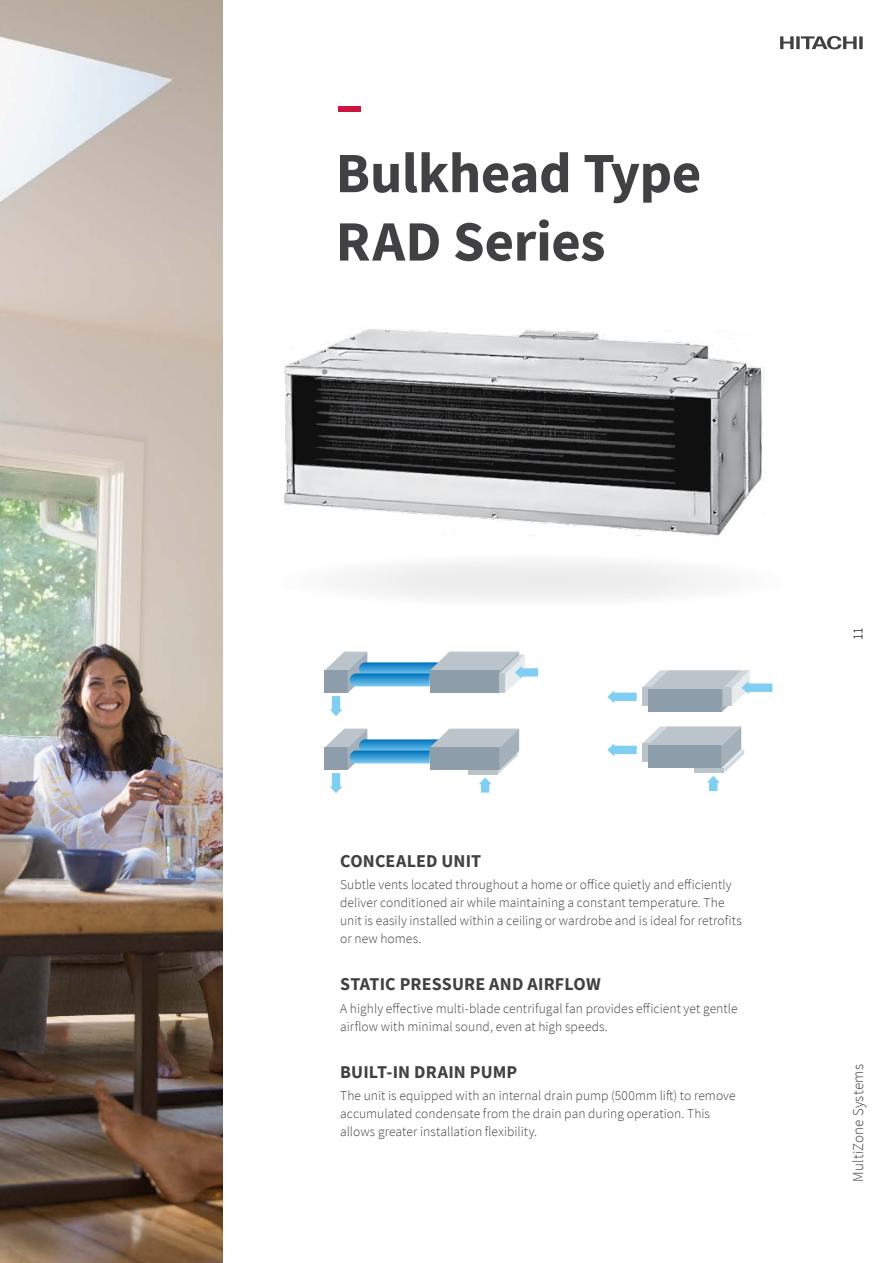
<style>
.page{position:relative;width:893px;height:1263px;background:#fff}
.page>*{position:absolute;margin:0;border:0;box-sizing:border-box;transform-origin:0 0}
.t1{font:700 57px/68.4px "Source Sans Pro";letter-spacing:-.005em;color:#414042}
.t2{font:700 57px "Source Sans Pro";color:#cd163f}
.t3{font:700 18px "Source Sans Pro";letter-spacing:.01em;color:#414042}
.t4{font:300 15px "Source Sans Pro";letter-spacing:.01em;color:#414042}
.t5{font:13.65px "Omnes";color:#000}
.t6{font:300 13.5px/18px "Source Sans Pro";letter-spacing:.005em;color:#414042}
.t7{font:300 13.5px "Source Sans Pro";color:#000}
</style>
<div class="page">
<div style="left:269px;top:555px;width:525px;height:52px;background:#f3f3f3;border-radius:50%"></div>
<img style="left:0;top:0;width:223px;height:1263px">
<svg style="left:324px;top:652px;width:214px;height:64px"></svg>
<svg style="left:324px;top:729px;width:195px;height:64px"></svg>
<svg style="left:607px;top:670px;width:165px;height:42px"></svg>
<svg style="left:607px;top:726px;width:137px;height:65px"></svg>
<img style="left:284px;top:329px;width:481px;height:234px">
<svg style="left:780px;top:36px;width:83px;height:13px"></svg>
<h1 class="t2" style="left:336px;top:66px;width:29px">–</h1>
<h1 class="t1" style="left:336px;top:138px;width:367px">Bulkhead Type<br>RAD Series</h1>
<h2 class="t3" style="left:340px;top:849px;width:143px">CONCEALED UNIT</h2>
<p class="t6" style="left:340px;top:876px;width:403px">Subtle vents located throughout a home or office quietly and efficiently deliver conditioned air while maintaining a constant temperature. The unit is easily installed within a ceiling or wardrobe and is ideal for retrofits or new homes.</p>
<h2 class="t3" style="left:340px;top:972px;width:262px">STATIC PRESSURE AND AIRFLOW</h2>
<p class="t6" style="left:340px;top:999px;width:399px">A highly effective multi-blade centrifugal fan provides efficient yet gentle airflow with minimal sound, even at high speeds.</p>
<h2 class="t3" style="left:340px;top:1060px;width:179px">BUILT-IN DRAIN PUMP</h2>
<p class="t6" style="left:340px;top:1087px;width:397px">The unit is equipped with an internal drain pump (500mm lift) to remove accumulated condensate from the drain pan during operation. This allows greater installation flexibility.</p>
<p class="t5" style="left:506px;top:980px;width:128px">Pre-filter is removable</p>
<p class="t7" style="left:849px;top:640px;width:14px;rotate:-90deg">11</p>
<p class="t4" style="left:849px;top:1182px;width:119px;rotate:-90deg">MultiZone Systems</p>
</div>
